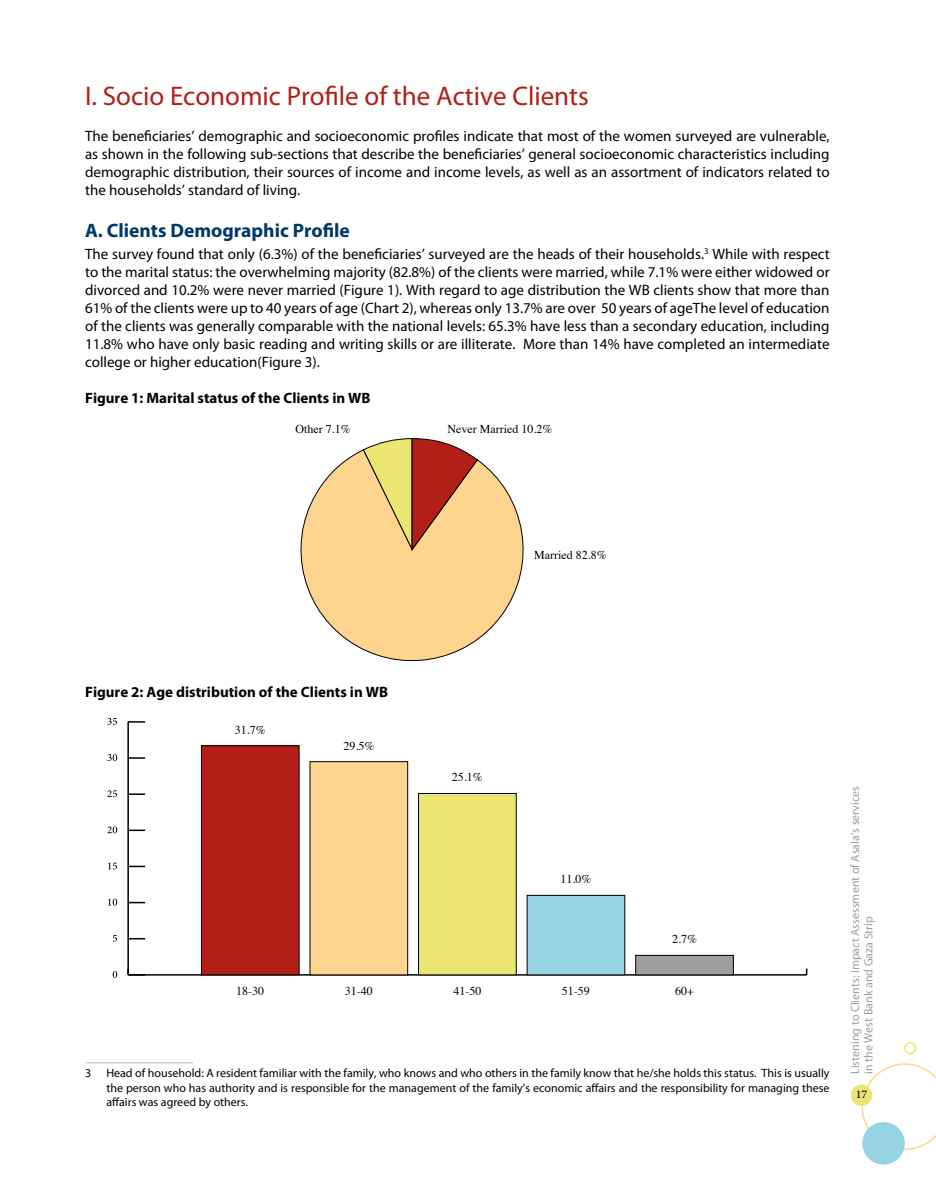
<style>
.page{position:relative;width:936px;height:1191px;background:#fff}
.page>*{position:absolute;margin:0;border:0;box-sizing:border-box;transform-origin:0 0}
.t1{font:27px "Myriad Pro";color:#b21f17}
.t2{font:700 19.5px "Myriad Pro";color:#003867}
.t3{font:16.5px "Adobe Arabic";color:#000}
.t4{font:15px/18px "Myriad Pro";color:#000;text-align:justify}
.t5{font:700 15px "Myriad Pro";color:#000}
.t6{font:12px/14.4px "Myriad Pro";color:#000;text-align:justify}
.t7{font:12px "Times";color:#000}
.t8{font:12px/13.2px "Myriad Pro";color:#9c9e9f}
</style>
<div class="page">
<svg style="left:300px;top:450px;width:224px;height:212px"></svg>
<svg style="left:362px;top:438px;width:116px;height:112px;background:#d99d65"></svg>
<hr style="left:128px;top:974px;width:678px;height:1px;background:#000">
<svg style="left:805px;top:968px;width:2px;height:7px"></svg>
<svg style="left:113px;top:971px;width:4px;height:7px"></svg>
<svg style="left:113px;top:935px;width:4px;height:6px"></svg>
<svg style="left:108px;top:898px;width:9px;height:7px"></svg>
<svg style="left:108px;top:862px;width:9px;height:7px"></svg>
<svg style="left:107px;top:826px;width:10px;height:7px"></svg>
<svg style="left:107px;top:790px;width:10px;height:7px"></svg>
<svg style="left:107px;top:754px;width:10px;height:7px"></svg>
<svg style="left:107px;top:718px;width:10px;height:7px"></svg>
<hr style="left:127px;top:722px;width:2px;height:253px;background:#000">
<svg style="left:129px;top:938px;width:16px;height:1px"></svg>
<svg style="left:129px;top:902px;width:16px;height:1px"></svg>
<svg style="left:129px;top:865px;width:16px;height:2px"></svg>
<svg style="left:129px;top:829px;width:16px;height:2px"></svg>
<svg style="left:129px;top:793px;width:16px;height:2px"></svg>
<svg style="left:129px;top:757px;width:16px;height:2px"></svg>
<svg style="left:128px;top:721px;width:17px;height:1px"></svg>
<div style="left:635px;top:955px;width:98px;height:20px;background:#9c9e9f"></div>
<div style="left:635px;top:955px;width:98px;height:20px;border:1px solid #000"></div>
<div style="left:527px;top:895px;width:97px;height:80px;background:#96d4e3"></div>
<div style="left:418px;top:793px;width:98px;height:182px;background:#ebe571"></div>
<div style="left:418px;top:793px;width:98px;height:182px;border:1px solid #000"></div>
<div style="left:310px;top:761px;width:97px;height:214px;background:#fdd58e"></div>
<div style="left:309px;top:761px;width:99px;height:214px;border:1px solid #000"></div>
<div style="left:201px;top:745px;width:98px;height:230px;background:#b21f17"></div>
<div style="left:201px;top:745px;width:98px;height:230px;border:1px solid #000"></div>
<hr style="left:85px;top:1062px;width:108px;height:1px;background:#d0d1d2">
<svg style="left:861px;top:1063px;width:74px;height:87px"></svg>
<div style="left:862px;top:1122px;width:42px;height:42px;background:#96d4e3;border-radius:50%"></div>
<div style="left:850px;top:1084px;width:22px;height:22px;background:#ebe571;border-radius:50%"></div>
<div style="left:904px;top:1042px;width:12px;height:12px;border:2px solid #ebe571;border-radius:50%"></div>
<h1 class="t1" style="left:85px;top:80px;width:505px">I. Socio Economic Profile of the Active Clients</h1>
<p class="t4" style="left:85px;top:127px;width:746px">The beneficiaries’ demographic and socioeconomic profiles indicate that most of the women surveyed are vulnerable, as shown in the following sub-sections that describe the beneficiaries’ general socioeconomic characteristics including demographic distribution, their sources of income and income levels, as well as an assortment of indicators related to the households’ standard of living.</p>
<h2 class="t2" style="left:85px;top:217px;width:266px">A. Clients Demographic Profile</h2>
<p class="t4" style="left:85px;top:245px;width:746px">The survey found that only (6.3%) of the beneficiaries’ surveyed are the heads of their households.<sup>3</sup> While with respect to the marital status: the overwhelming majority (82.8%) of the clients were married, while 7.1% were either widowed or divorced and 10.2% were never married (Figure 1). With regard to age distribution the WB clients show that more than 61% of the clients were up to 40 years of age (Chart 2), whereas only 13.7% are over 50 years of ageThe level of education of the clients was generally comparable with the national levels: 65.3% have less than a secondary education, including 11.8% who have only basic reading and writing skills or are illiterate. More than 14% have completed an intermediate college or higher education(Figure 3).</p>
<p class="t5" style="left:85px;top:388px;width:287px">Figure 1: Marital status of the Clients in WB</p>
<p class="t7" style="left:295px;top:418px;width:57px">Other 7.1%</p>
<p class="t7" style="left:447px;top:418px;width:106px">Never Married 10.2%</p>
<p class="t7" style="left:534px;top:543px;width:74px">Married 82.8%</p>
<p class="t5" style="left:85px;top:682px;width:304px">Figure 2: Age distribution of the Clients in WB</p>
<p class="t7" style="left:235px;top:718px;width:32px">31.7%</p>
<p class="t7" style="left:343px;top:734px;width:32px">29.5%</p>
<p class="t7" style="left:452px;top:766px;width:32px">25.1%</p>
<p class="t7" style="left:560px;top:867px;width:32px">11.0%</p>
<p class="t7" style="left:672px;top:928px;width:26px">2.7%</p>
<p class="t7" style="left:236px;top:979px;width:29px">18-30</p>
<p class="t7" style="left:345px;top:979px;width:29px">31-40</p>
<p class="t7" style="left:453px;top:979px;width:29px">41-50</p>
<p class="t7" style="left:562px;top:979px;width:29px">51-59</p>
<p class="t7" style="left:675px;top:979px;width:20px">60+</p>
<p class="t6" style="left:85px;top:1065px;width:8px">3</p>
<p class="t6" style="left:106px;top:1065px;width:724px">Head of household: A resident familiar with the family, who knows and who others in the family know that he/she holds this status. This is usually the person who has authority and is responsible for the management of the family’s economic affairs and the responsibility for managing these affairs was agreed by others.</p>
<p class="t8" style="left:848px;top:1074px;width:289px;rotate:-90deg">Listening to Clients: Impact Assessment of Asala’s services in the West Bank and Gaza Strip</p>
<p class="t3" style="left:855px;top:1082px;width:13px">17</p>
</div>
